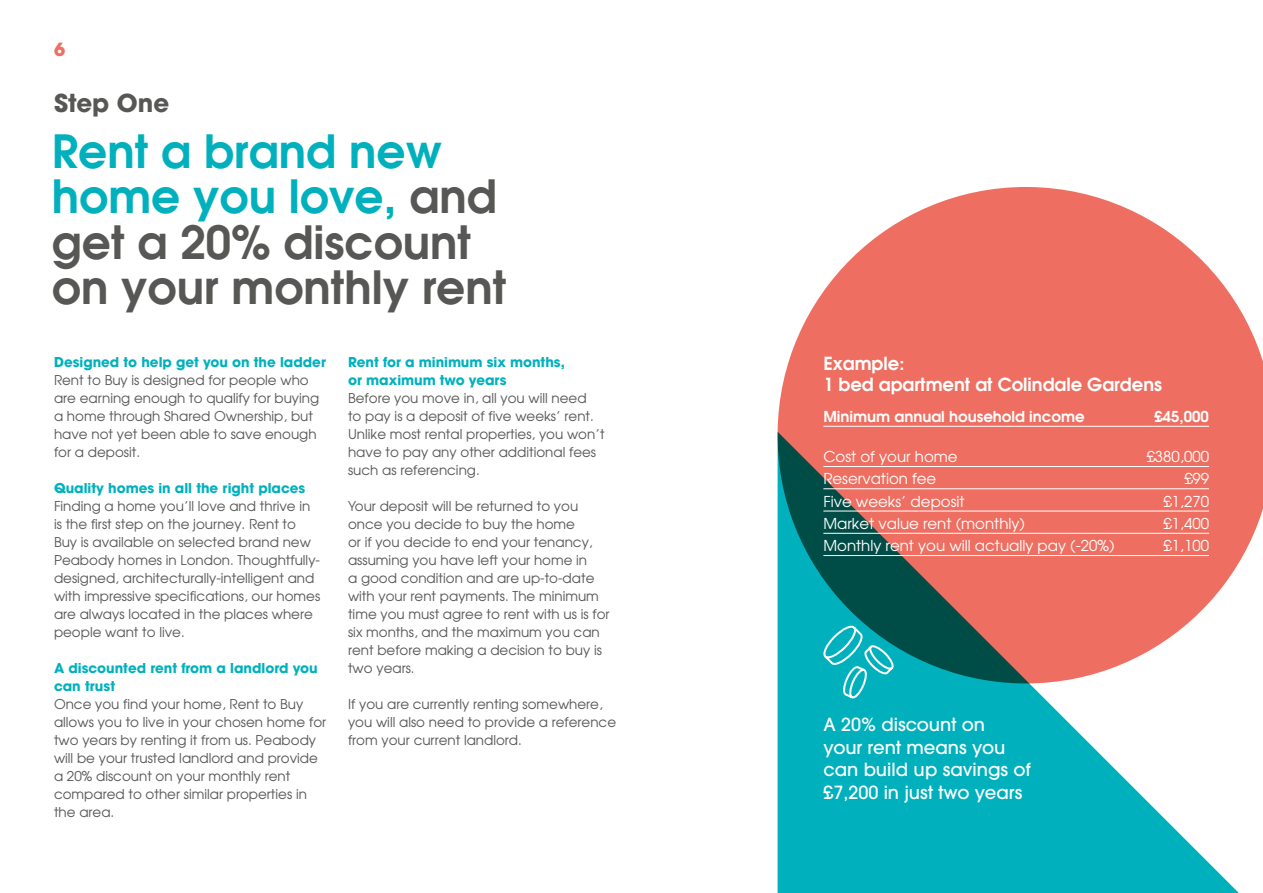
<style>
.page{position:relative;width:1263px;height:893px;background:#fff}
.page>*{position:absolute;margin:0;border:0;box-sizing:border-box;transform-origin:0 0}
.t1{font:600 45.6px/45.6px "Avant Garde";color:#575756}
.t2{font:700 24.6px "ITC Avant Garde Pro";color:#575756}
.t3{font:500 18px/22.5px "ITC Avant Garde Pro";color:#fff}
.t4{font:600 18px/21px "Avant Garde";color:#fff}
.t5{font:700 18px "Avant Garde LT";color:#ee6f61}
.t6{font:15px "Avant Garde";color:#fff}
.t7{font:600 15px "Avant Garde";color:#fff}
.t8{font:13.5px/18px "Avant Garde";color:#575756}
.t9{font:700 13.5px/18px "Avant Garde LT";color:#00b1bd}
.s1{color:#00b1bd}
</style>
<div class="page">
<svg style="left:777px;top:187px;width:486px;height:376px;fill:#ee6f61"></svg>
<svg style="left:777px;top:432px;width:462px;height:461px;background:#7b9b9a"></svg>
<hr style="left:823px;top:426px;width:386px;height:1px;background:#fff">
<hr style="left:823px;top:466px;width:386px;height:1px;background:#fff">
<hr style="left:823px;top:488px;width:386px;height:1px;background:#fff">
<hr style="left:823px;top:511px;width:386px;height:1px;background:#fff">
<hr style="left:823px;top:533px;width:386px;height:1px;background:#fff">
<hr style="left:823px;top:555px;width:386px;height:1px;background:#fff">
<svg style="left:820px;top:625px;width:75px;height:75px;background:#21b5be"></svg>
<h3 class="t5" style="left:54px;top:38px;width:13px">6</h3>
<h2 class="t2" style="left:54px;top:86px;width:117px">Step One</h2>
<h1 class="t1" style="left:52px;top:127px;width:456px"><span class="s1">Rent a brand new home you love,</span> and get a 20% discount on your monthly rent</h1>
<p class="t9" style="left:54px;top:353px;width:273px">Designed to help get you on the ladder</p>
<p class="t8" style="left:54px;top:371px;width:267px">Rent to Buy is designed for people who are earning enough to qualify for buying a home through Shared Ownership, but have not yet been able to save enough for a deposit.</p>
<p class="t9" style="left:54px;top:479px;width:253px">Quality homes in all the right places</p>
<p class="t8" style="left:54px;top:497px;width:268px">Finding a home you’ll love and thrive in is the first step on the journey. Rent to Buy is available on selected brand new Peabody homes in London. Thoughtfully&shy;designed, architecturally-intelligent and with impressive specifications, our homes are always located in the places where people want to live.</p>
<p class="t9" style="left:54px;top:659px;width:265px">A discounted rent from a landlord you can trust</p>
<p class="t8" style="left:54px;top:695px;width:274px">Once you find your home, Rent to Buy allows you to live in your chosen home for two years by renting it from us. Peabody will be your trusted landlord and provide a 20% discount on your monthly rent compared to other similar properties in the area.</p>
<p class="t9" style="left:348px;top:353px;width:219px">Rent for a minimum six months, or maximum two years</p>
<p class="t8" style="left:348px;top:388px;width:258px">Before you move in, all you will need<br>to pay is a deposit of five weeks’ rent.<br>Unlike most rental properties, you won’t have to pay any other additional fees such as referencing.</p>
<p class="t8" style="left:348px;top:496px;width:263px">Your deposit will be returned to you once you decide to buy the home<br>or if you decide to end your tenancy, assuming you have left your home in<br>a good condition and are up-to-date with your rent payments. The minimum time you must agree to rent with us is for six months, and the maximum you can rent before making a decision to buy is two years.</p>
<p class="t8" style="left:348px;top:694px;width:270px">If you are currently renting somewhere, you will also need to provide a reference from your current landlord.</p>
<h3 class="t4" style="left:823px;top:353px;width:340px">Example:<br>1 bed apartment at Colindale Gardens</h3>
<p class="t7" style="left:823px;top:406px;width:263px">Minimum annual household income</p>
<p class="t7" style="left:1154px;top:406px;width:56px">£45,000</p>
<p class="t6" style="left:823px;top:447px;width:136px">Cost of your home</p>
<p class="t6" style="left:1147px;top:447px;width:64px">£380,000</p>
<p class="t6" style="left:823px;top:469px;width:114px">Reservation fee</p>
<p class="t6" style="left:1184px;top:469px;width:26px">£99</p>
<p class="t6" style="left:823px;top:492px;width:143px">Five weeks’ deposit</p>
<p class="t6" style="left:1163px;top:492px;width:47px">£1,270</p>
<p class="t6" style="left:823px;top:514px;width:203px">Market value rent (monthly)</p>
<p class="t6" style="left:1163px;top:514px;width:47px">£1,400</p>
<p class="t6" style="left:823px;top:536px;width:293px">Monthly rent you will actually pay (-20%)</p>
<p class="t6" style="left:1163px;top:536px;width:47px">£1,100</p>
<h3 class="t3" style="left:823px;top:713px;width:209px">A 20% discount on<br>your rent means you can build up savings of £7,200 in just two years</h3>
</div>
